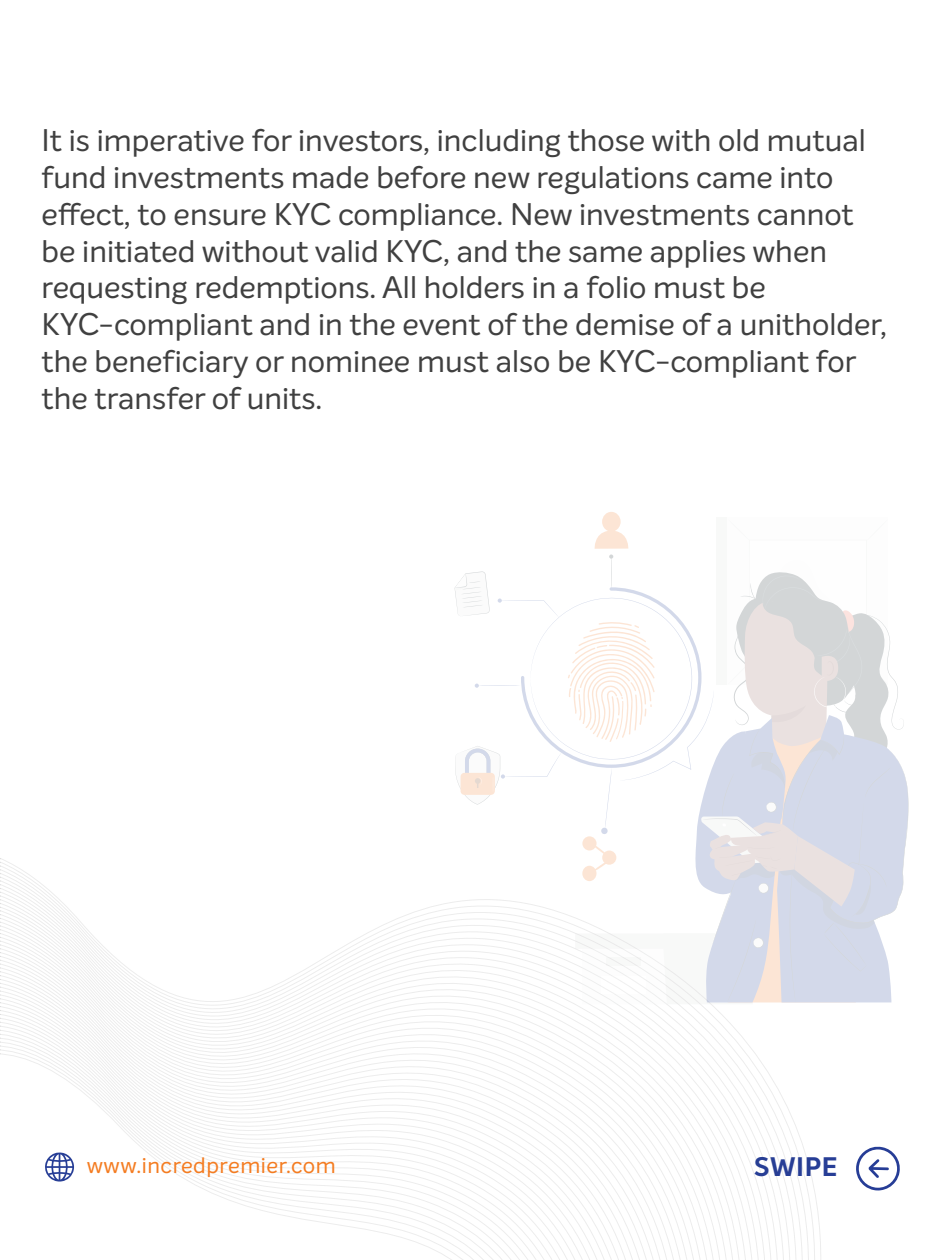
<style>
.page{position:relative;width:945px;height:1260px;background:#fff}
.page>*{position:absolute;margin:0;border:0;box-sizing:border-box;transform-origin:0 0}
.t1{font:30.62px/36.8px "Intelo";color:#404040}
.t2{font:700 26.25px "Intelo Alt";letter-spacing:.025em;color:#273e96}
.t3{font:21.88px "Intelo";letter-spacing:.025em;color:#f47c21}
</style>
<div class="page">
<svg style="left:856px;top:1146px;width:44px;height:44px"></svg>
<svg style="left:11px;top:940px;width:534px;height:320px"></svg>
<svg style="left:45px;top:1152px;width:29px;height:30px"></svg>
<svg style="left:455px;top:512px;width:454px;height:492px"></svg>
<img style="left:0;top:858px;width:11px;height:198px">
<p class="t1" style="left:42px;top:122px;width:847px">It is imperative for investors, including those with old mutual fund investments made before new regulations came into effect, to ensure KYC compliance. New investments cannot be initiated without valid KYC, and the same applies when requesting redemptions. All holders in a folio must be KYC-compliant and in the event of the demise of a unitholder, the beneficiary or nominee must also be KYC-compliant for the transfer of units.</p>
<p class="t3" style="left:87px;top:1152px;width:251px">www.incredpremier.com</p>
<p class="t2" style="left:754px;top:1150px;width:85px">SWIPE</p>
</div>
